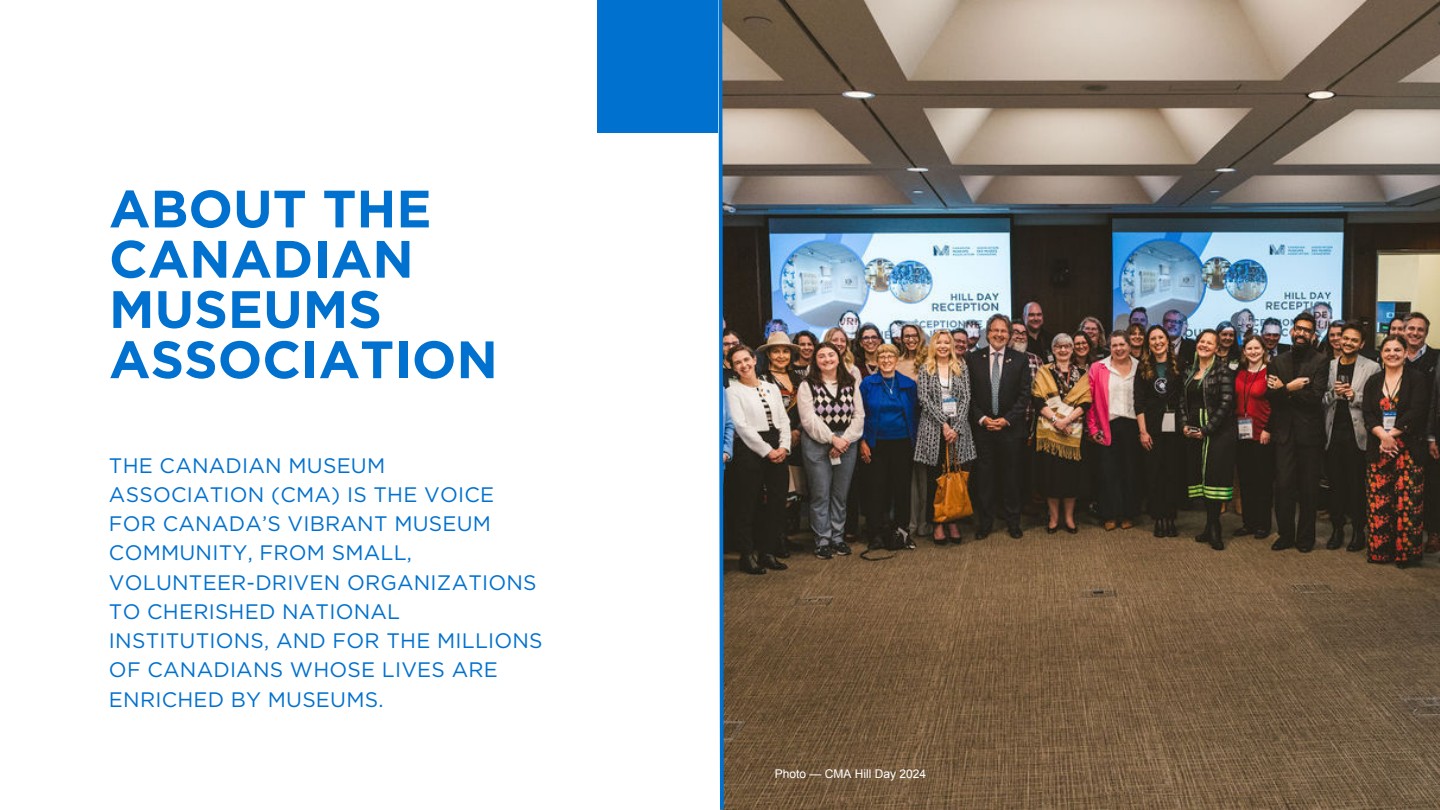
<style>
.page{position:relative;width:1440px;height:810px;background:#fff}
.page>*{position:absolute;margin:0;border:0;box-sizing:border-box;transform-origin:0 0}
.t1{font:700 52.5px/50.2px "Gotham";color:#0071ce}
.t2{font:21px/29.2px "Gotham";letter-spacing:.01em;color:#0071ce}
.t3{font:12px "Arial";color:#fff}
</style>
<div class="page">
<img style="left:726px;top:0;width:714px;height:810px">
<img style="left:718px;top:0;width:8px;height:810px">
<div style="left:597px;top:0;width:121px;height:133px;background:#0071ce"></div>
<p class="t1" style="left:109px;top:187px;width:390px">ABOUT THE<br>CANADIAN<br>MUSEUMS<br>ASSOCIATION</p>
<p class="t2" style="left:109px;top:452px;width:435px">THE CANADIAN MUSEUM<br>ASSOCIATION (CMA) IS THE VOICE<br>FOR CANADA’S VIBRANT MUSEUM<br>COMMUNITY, FROM SMALL,<br>VOLUNTEER-DRIVEN ORGANIZATIONS<br>TO CHERISHED NATIONAL<br>INSTITUTIONS, AND FOR THE MILLIONS<br>OF CANADIANS WHOSE LIVES ARE<br>ENRICHED BY MUSEUMS.</p>
<p class="t3" style="left:775px;top:767px;width:153px">Photo — CMA Hill Day 2024</p>
</div>
